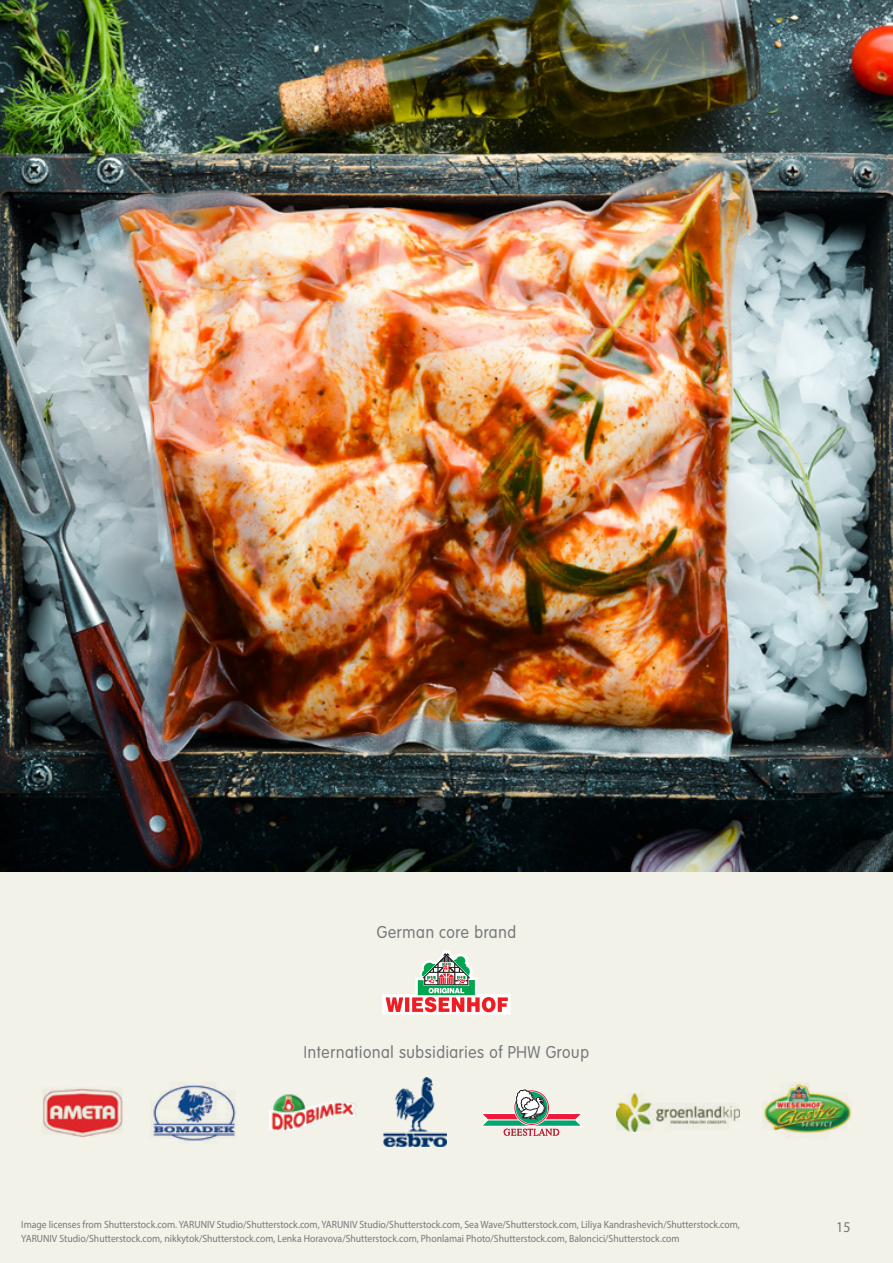
<style>
.page{position:relative;width:893px;height:1263px;background:#f2f2e9}
.page>*{position:absolute;margin:0;border:0;box-sizing:border-box;transform-origin:0 0}
.t1{font:300 18px "VAG Rundschrift D";letter-spacing:.04em;color:#76787b;scale:.93 1}
.t2{font:15px "Myriad Pro";color:#76787b;scale:.93 1}
.t3{font:10.5px/13.5px "Myriad Pro";color:#76787b;scale:.93 1}
</style>
<div class="page">
<img style="left:0;top:0;width:893px;height:872px">
<img style="left:274px;top:1094px;width:14px;height:11px">
<img style="left:763px;top:1083px;width:88px;height:51px">
<svg style="left:480px;top:1089px;width:103px;height:47px"></svg>
<img style="left:617px;top:1093px;width:122px;height:38px">
<img style="left:151px;top:1085px;width:85px;height:56px">
<img style="left:383px;top:1078px;width:64px;height:69px">
<img style="left:43px;top:1088px;width:80px;height:49px">
<svg style="left:382px;top:950px;width:129px;height:64px"></svg>
<h1 class="t1" style="left:377px;top:922px;width:151px">German core brand</h1>
<h1 class="t1" style="left:304px;top:1042px;width:308px">International subsidiaries of PHW Group</h1>
<p class="t3" style="left:21px;top:1218px;width:774px">Image licenses from Shutterstock.com. YARUNIV Studio/Shutterstock.com, YARUNIV Studio/Shutterstock.com, Sea Wave/Shutterstock.com, Liliya Kandrashevich/Shutterstock.com,<br>YARUNIV Studio/Shutterstock.com, nikkytok/Shutterstock.com, Lenka Horavova/Shutterstock.com, Phonlamai Photo/Shutterstock.com, Baloncici/Shutterstock.com</p>
<h2 class="t2" style="left:836px;top:1217px;width:17px">15</h2>
</div>
